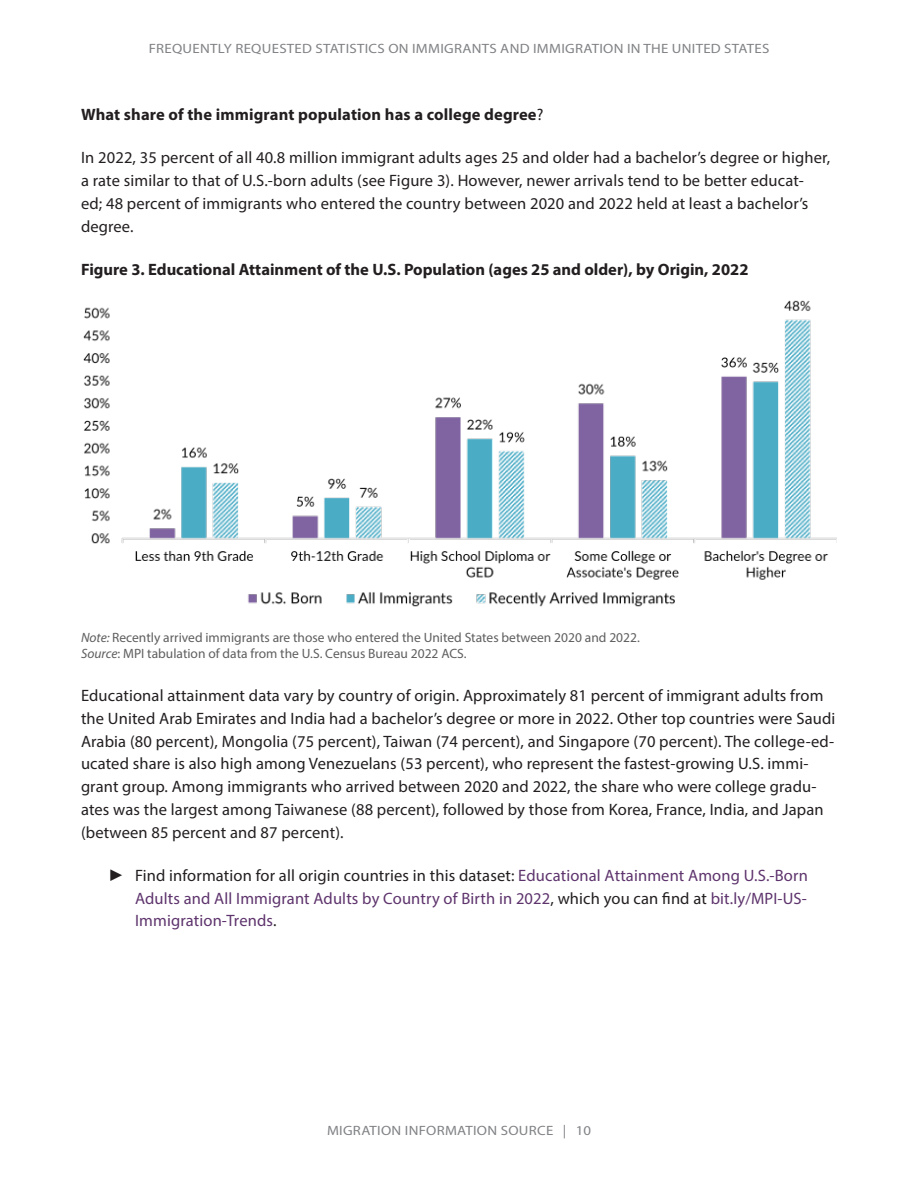
<style>
.page{position:relative;width:918px;height:1188px;background:#fff}
.page>*{position:absolute;margin:0;border:0;box-sizing:border-box;transform-origin:0 0}
.Body_1_15{font:16.5px/22.8px "Myriad Pro";letter-spacing:.01em;color:#231f20}
.t1{font:16.5px/22.8px "Myriad Pro";letter-spacing:.01em;color:#5e346d;text-align:justify}
.Figure_Number___Title{font:700 16.5px "Myriad Pro";color:#231f20}
.bold_heading{font:700 16.5px "Myriad Pro";letter-spacing:.01em;color:#231f20}
.Figure_Notes_Sources{font:13.5px/16.2px "Myriad Pro";color:#5f5f5f}
.t2{font:13.5px "Myriad Pro";letter-spacing:.02em;color:#808285;scale:1.1 1}
.s1{font-weight:400}
.s2{font-style:italic}
.s3{font-family:"Times New Roman";color:#231f20}
.s4{color:#231f20}
</style>
<div class="page">
<img style="left:83px;top:300px;width:754px;height:307px">
<p class="t2" style="left:149px;top:40px;width:566px">FREQUENTLY REQUESTED STATISTICS ON IMMIGRANTS AND IMMIGRATION IN THE UNITED STATES</p>
<p class="bold_heading" style="left:81px;top:104px;width:464px">What share of the immigrant population has a college degree<span class="s1">?</span></p>
<p class="Body_1_15" style="left:81px;top:146px;width:751px">In 2022, 35 percent of all 40.8 million immigrant adults ages 25 and older had a bachelor’s degree or higher, a rate similar to that of U.S.-born adults (see Figure 3). However, newer arrivals tend to be better educat-<br>ed; 48 percent of immigrants who entered the country between 2020 and 2022 held at least a bachelor’s degree.</p>
<p class="Figure_Number___Title" style="left:81px;top:258px;width:669px">Figure 3. Educational Attainment of the U.S. Population (ages 25 and older), by Origin, 2022</p>
<p class="Figure_Notes_Sources" style="left:81px;top:629px;width:560px"><span class="s2">Note:</span> Recently arrived immigrants are those who entered the United States between 2020 and 2022.<br><span class="s2">Source</span>: MPI tabulation of data from the U.S. Census Bureau 2022 ACS.</p>
<p class="Body_1_15" style="left:81px;top:684px;width:756px">Educational attainment data vary by country of origin. Approximately 81 percent of immigrant adults from the United Arab Emirates and India had a bachelor’s degree or more in 2022. Other top countries were Saudi Arabia (80 percent), Mongolia (75 percent), Taiwan (74 percent), and Singapore (70 percent). The college-ed&shy;ucated share is also high among Venezuelans (53 percent), who represent the fastest-growing U.S. immi&shy;grant group. Among immigrants who arrived between 2020 and 2022, the share who were college gradu&shy;ates was the largest among Taiwanese (88 percent), followed by those from Korea, France, India, and Japan (between 85 percent and 87 percent).</p>
<p class="t1" style="left:135px;top:864px;width:674px;text-indent:-27px"><span class="s3">►</span> <span class="s4">Find information for all origin countries in this dataset:</span> Educational Attainment Among U.S.-Born Adults and All Immigrant Adults by Country of Birth in 2022<span class="s4">, which you can find at</span> bit.ly/MPI-US-Immigration-Trends<span class="s4">.</span></p>
<p class="t2" style="left:327px;top:1122px;width:242px">MIGRATION INFORMATION SOURCE | 10</p>
</div>
